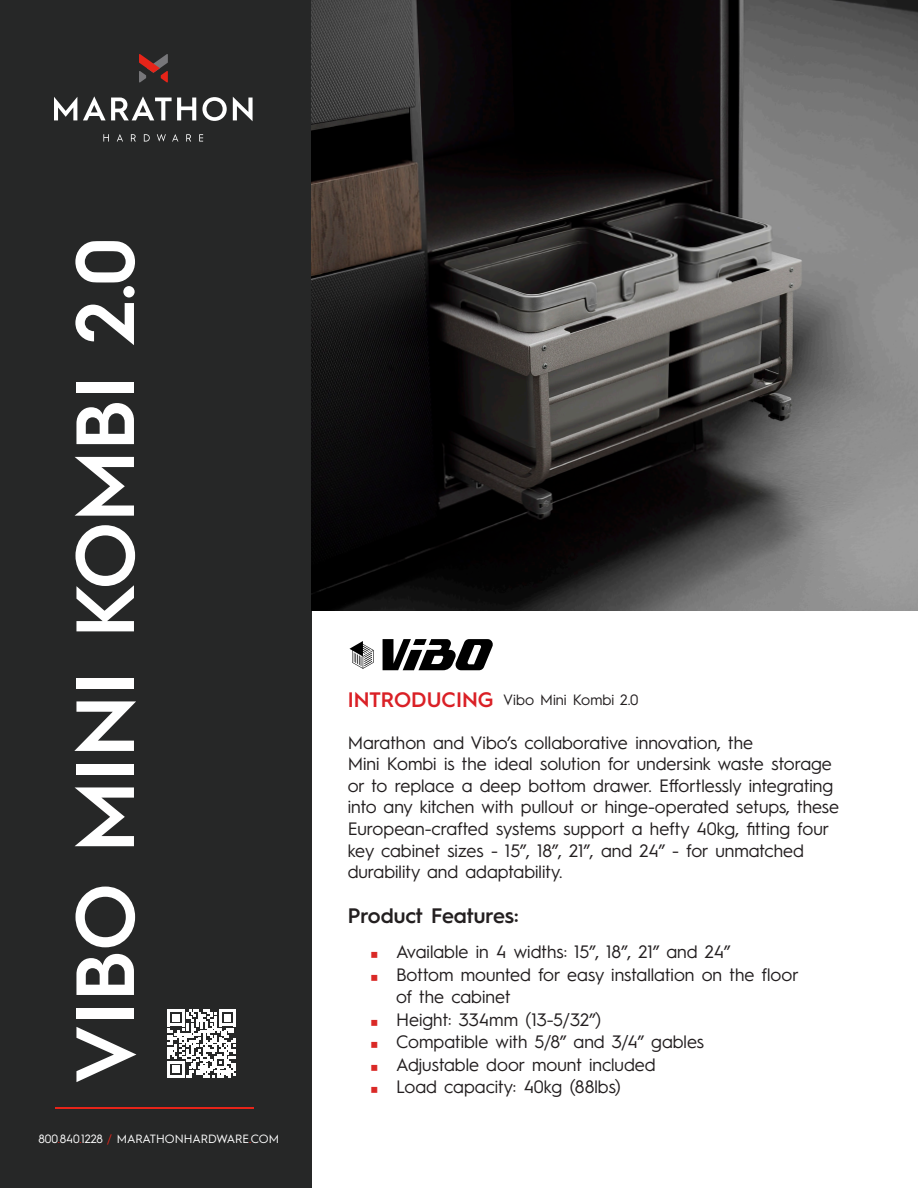
<style>
.page{position:relative;width:918px;height:1188px;background:#fff}
.page>*{position:absolute;margin:0;border:0;box-sizing:border-box;transform-origin:0 0}
.t1{font:600 82.5px "Hurme Geometric Sans 1";color:#fff}
.t2{font:600 21px "Hurme Geometric Sans 1";color:#231f20}
.t3{font:600 21px "Hurme Geometric Sans 1";color:#da2026}
.t4{font:18px/21.6px "Hurme Geometric Sans 1";color:#231f20}
.t5{font:15px "Hurme Geometric Sans 1";color:#231f20}
.t6{font:12px "Hurme Geometric Sans 1";color:#fff}
.s1{color:#e72419}
</style>
<div class="page">
<div style="left:0;top:0;width:311px;height:1188px;background:#262727"></div>
<svg style="left:103px;top:134px;width:100px;height:8px"></svg>
<svg style="left:54px;top:96px;width:199px;height:25px"></svg>
<svg style="left:139px;top:54px;width:29px;height:29px"></svg>
<img style="left:311px;top:0;width:607px;height:610px">
<hr style="left:55px;top:1107px;width:199px;height:1px;background:#e72419">
<svg style="left:168px;top:1010px;width:68px;height:68px"></svg>
<svg style="left:383px;top:639px;width:110px;height:31px"></svg>
<svg style="left:350px;top:641px;width:24px;height:28px"></svg>
<p class="t1" style="left:47px;top:1084px;width:848px;rotate:-90deg">VIBO MINI KOMBI 2.0</p>
<p class="t6" style="left:38px;top:1131px;width:242px">800<span class="s1">.</span>840<span class="s1">.</span>1228 <span class="s1">/</span> MARATHONHARDWARE<span class="s1">.</span>COM</p>
<p class="t3" style="left:348px;top:685px;width:147px">INTRODUCING</p>
<p class="t5" style="left:503px;top:690px;width:137px">Vibo Mini Kombi 2.0</p>
<p class="t4" style="left:348px;top:730px;width:493px">Marathon and Vibo’s collaborative innovation, the<br>Mini Kombi is the ideal solution for undersink waste storage or to replace a deep bottom drawer. Effortlessly integrating into any kitchen with pullout or hinge-operated setups, these European-crafted systems support a hefty 40kg, fitting four key cabinet sizes - 15”, 18”, 21”, and 24” - for unmatched durability and adaptability.</p>
<p class="t2" style="left:348px;top:901px;width:172px">Product Features:</p>
<p class="t4" style="left:396px;top:940px;width:336px">Available in 4 widths: 15”, 18”, 21” and 24”</p>
<p class="t4" style="left:396px;top:962px;width:404px;line-height:22.5px">Bottom mounted for easy installation on the floor of the cabinet</p>
<p class="t4" style="left:396px;top:1008px;width:207px">Height: 334mm (13-5/32”)</p>
<p class="t4" style="left:396px;top:1030px;width:310px">Compatible with 5/8” and 3/4” gables</p>
<p class="t4" style="left:396px;top:1053px;width:261px">Adjustable door mount included</p>
<p class="t4" style="left:396px;top:1075px;width:226px">Load capacity: 40kg (88lbs)</p>
</div>
